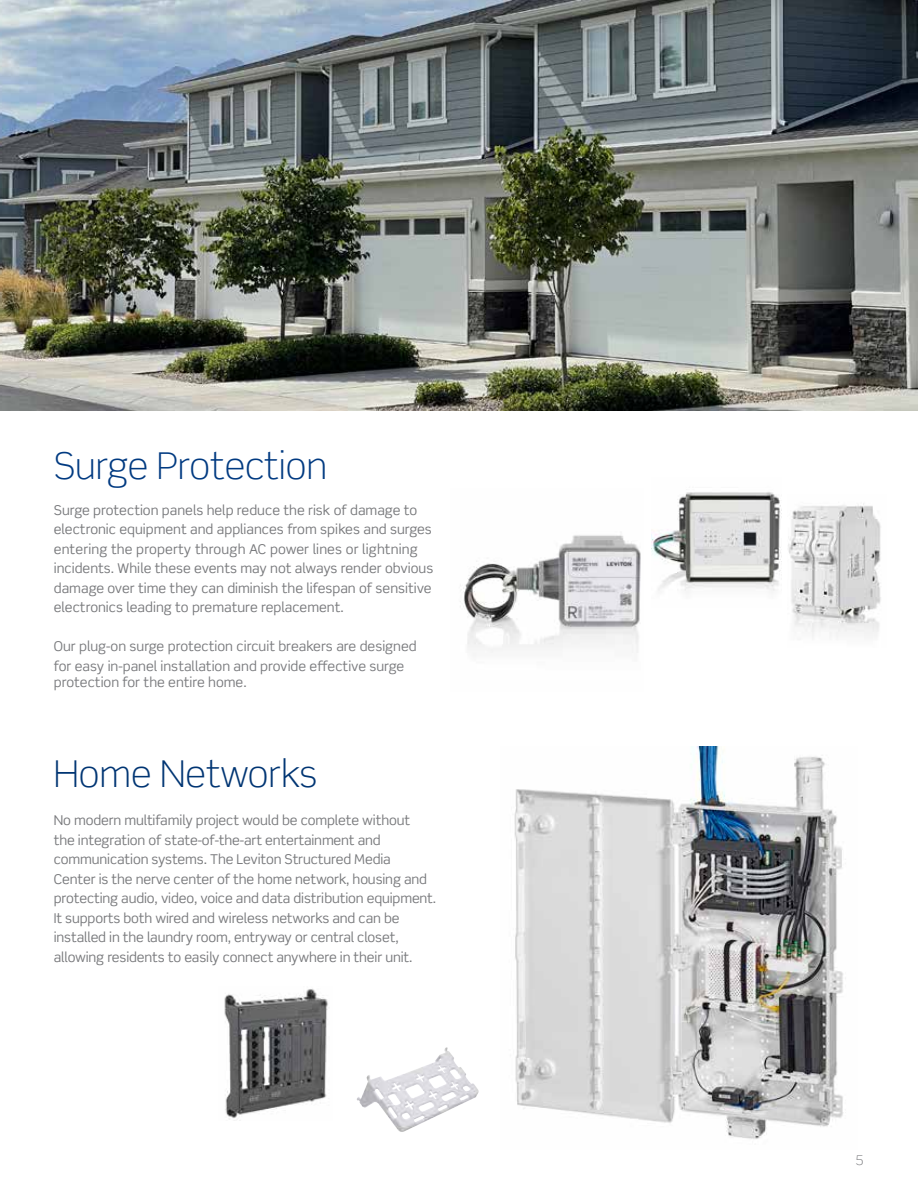
<style>
.page{position:relative;width:918px;height:1188px;background:#fff}
.page>*{position:absolute;margin:0;border:0;box-sizing:border-box;transform-origin:0 0}
.t1{font:300 36.9px "Scene Std";color:#013a81}
.t2{font:300 36.9px "Scene Std";color:#003573}
.t3{font:13.5px/19.5px "Scene Std";letter-spacing:-.01em;color:#77787b}
.t4{font:13.5px/19.5px "Scene Std";color:#797a7d}
.t5{font:300 13.5px "Scene Std";color:#797a7d}
</style>
<div class="page">
<img style="left:224px;top:989px;width:104px;height:131px">
<img style="left:357px;top:1047px;width:122px;height:85px">
<img style="left:514px;top:747px;width:332px;height:392px">
<img style="left:0;top:0;width:918px;height:410px">
<img style="left:460px;top:535px;width:181px;height:118px">
<img style="left:788px;top:503px;width:93px;height:134px">
<img style="left:652px;top:492px;width:129px;height:99px">
<h1 class="t1" style="left:54px;top:443px;width:275px">Surge Protection</h1>
<p class="t3" style="left:54px;top:500px;width:381px">Surge protection panels help reduce the risk of damage to electronic equipment and appliances from spikes and surges entering the property through AC power lines or lightning incidents. While these events may not always render obvious damage over time they can diminish the lifespan of sensitive electronics leading to premature replacement.</p>
<p class="t4" style="left:54px;top:636px;width:364px">Our plug-on surge protection circuit breakers are designed for easy in-panel installation and provide effective surge</p>
<p class="t4" style="left:54px;top:672px;width:194px">protection for the entire home.</p>
<h1 class="t2" style="left:54px;top:752px;width:265px">Home Networks</h1>
<p class="t3" style="left:54px;top:810px;width:384px">No modern multifamily project would be complete without<br>the integration of state-of-the-art entertainment and communication systems. The Leviton Structured Media<br>Center is the nerve center of the home network, housing and protecting audio, video, voice and data distribution equipment.<br>It supports both wired and wireless networks and can be installed in the laundry room, entryway or central closet, allowing residents to easily connect anywhere in their unit.</p>
<p class="t5" style="left:856px;top:1152px;width:9px">5</p>
</div>
